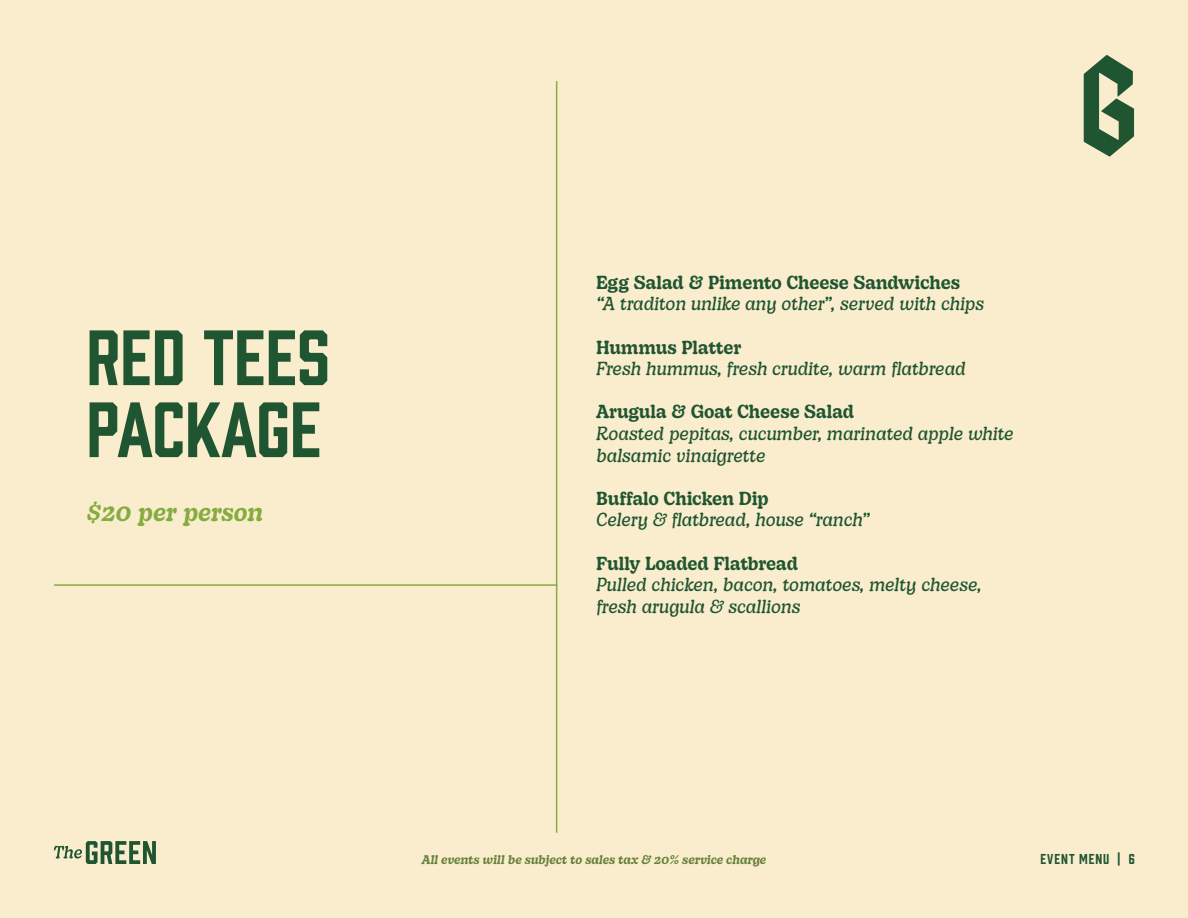
<style>
.page{position:relative;width:1188px;height:918px;background:#f9edcd}
.page>*{position:absolute;margin:0;border:0;box-sizing:border-box;transform-origin:0 0}
.t1{font:72px/72px "Prohibition";color:#205532}
.t2{font:italic 500 24px "Decoy";letter-spacing:-.005em;color:#84ac3f}
.t3{font:italic 300 18px/21.6px "Decoy";letter-spacing:-.015em;color:#205532}
.t4{font:500 18px "Decoy";letter-spacing:-.015em;color:#205532}
.t5{font:13.2px "Prohibition";letter-spacing:.07em;color:#205532}
.t6{font:italic 500 12px "Decoy";letter-spacing:-.01em;color:#67813b}
</style>
<div class="page">
<svg style="left:54px;top:841px;width:102px;height:23px"></svg>
<svg style="left:1084px;top:55px;width:50px;height:102px"></svg>
<hr style="left:556px;top:81px;width:1px;height:752px;background:#84ac3f">
<hr style="left:54px;top:584px;width:503px;height:2px;background:#84ac3f">
<h1 class="t1" style="left:86px;top:316px;width:245px">RED TEES<br>PACKAGE</h1>
<h2 class="t2" style="left:86px;top:494px;width:179px">$20 per person</h2>
<p class="t4" style="left:596px;top:268px;width:366px">Egg Salad &amp; Pimento Cheese Sandwiches</p>
<p class="t3" style="left:596px;top:292px;width:389px">“A traditon unlike any other”, served with chips</p>
<p class="t4" style="left:596px;top:333px;width:147px">Hummus Platter</p>
<p class="t3" style="left:596px;top:357px;width:371px">Fresh hummus, fresh crudite, warm flatbread</p>
<p class="t4" style="left:596px;top:398px;width:260px">Arugula &amp; Goat Cheese Salad</p>
<p class="t3" style="left:596px;top:422px;width:419px">Roasted pepitas, cucumber, marinated apple white balsamic vinaigrette</p>
<p class="t4" style="left:596px;top:484px;width:174px">Buffalo Chicken Dip</p>
<p class="t3" style="left:596px;top:508px;width:275px">Celery &amp; flatbread, house “ranch”</p>
<p class="t4" style="left:596px;top:549px;width:203px">Fully Loaded Flatbread</p>
<p class="t3" style="left:596px;top:573px;width:387px">Pulled chicken, bacon, tomatoes, melty cheese, fresh arugula &amp; scallions</p>
<p class="t6" style="left:422px;top:851px;width:346px">All events will be subject to sales tax &amp; 20% service charge</p>
<p class="t5" style="left:1040px;top:850px;width:96px">EVENT MENU | 6</p>
</div>
